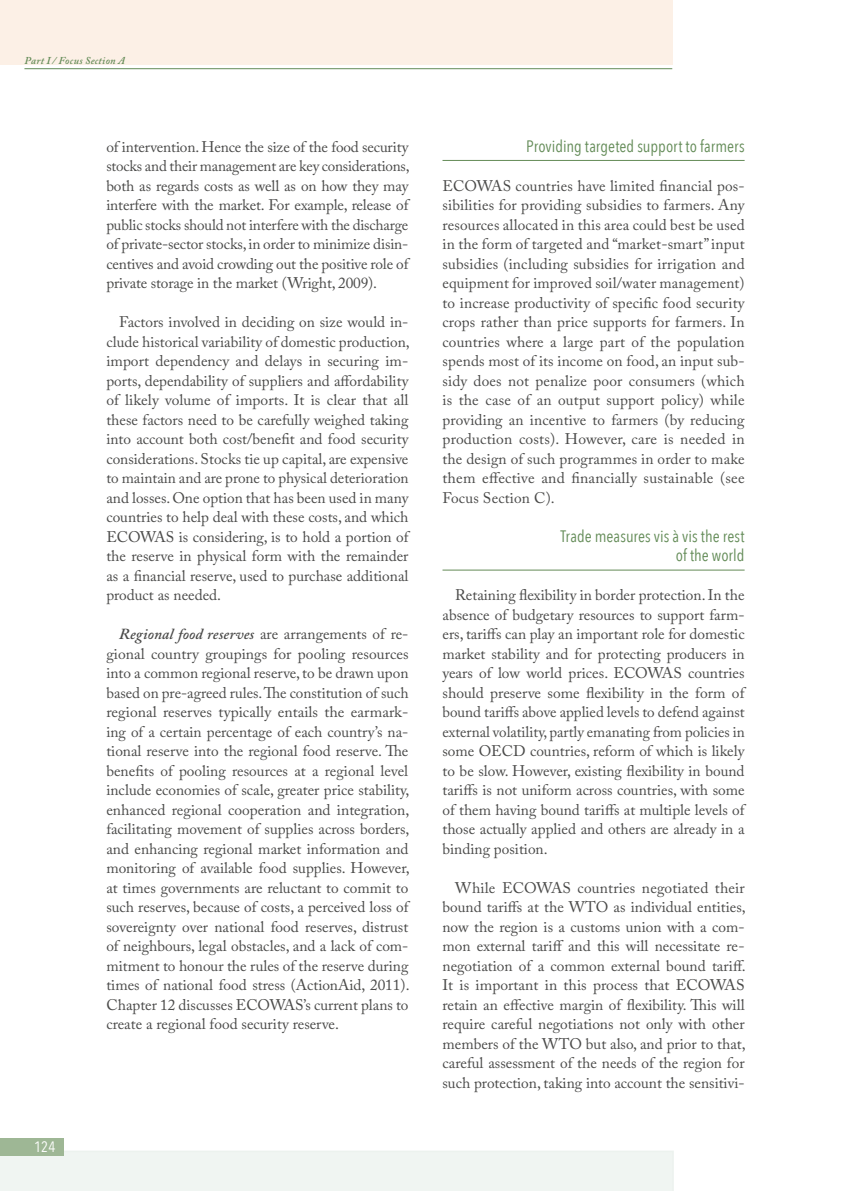
<style>
.page{position:relative;width:851px;height:1191px;background:#fff}
.page>*{position:absolute;margin:0;border:0;box-sizing:border-box;transform-origin:0 0}
.t1{font:16.5px/19.5px "Avenir Next Condensed";color:#638b57;text-align:right}
.t2{font:15.3px/19.5px "Adobe Caslon Pro";color:#4a4a49;text-align:justify}
.t3{font:15px "Avenir Next Condensed";color:#fff}
.t4{font:italic 600 10.5px "Adobe Caslon Pro";letter-spacing:.03em;color:#638b57}
.s1{font-weight:600;font-style:italic}
</style>
<div class="page">
<div style="left:0;top:1150px;width:673px;height:41px;background:#f0f5f2"></div>
<div style="left:0;top:1138px;width:63px;height:17px;background:#9eb795"></div>
<div style="left:0;top:0;width:672px;height:64px;background:#fcf0e6"></div>
<hr style="left:24px;top:68px;width:648px;height:1px;background:#638b57">
<hr style="left:442px;top:160px;width:302px;height:1px;background:#638b57">
<hr style="left:442px;top:570px;width:302px;height:1px;background:#638b57">
<p class="t4" style="left:24px;top:54px;width:102px">Part I / Focus Section A</p>
<p class="t3" style="left:34px;top:1137px;width:23px">124</p>
<p class="t2" style="left:106px;top:136px;width:305px">of intervention. Hence the size of the food security stocks and their management are key considerations, both as regards costs as well as on how they may interfere with the market. For example, release of public stocks should not interfere with the discharge of private-sector stocks, in order to minimize disin&shy;centives and avoid crowding out the positive role of private storage in the market (Wright, 2009).</p>
<p class="t2" style="left:106px;top:312px;width:305px;text-indent:13px">Factors involved in deciding on size would in&shy;clude historical variability of domestic production, import dependency and delays in securing im&shy;ports, dependability of suppliers and affordability of likely volume of imports. It is clear that all these factors need to be carefully weighed taking into account both cost/benefit and food security considerations. Stocks tie up capital, are expensive to maintain and are prone to physical deterioration and losses. One option that has been used in many countries to help deal with these costs, and which ECOWAS is considering, is to hold a portion of the reserve in physical form with the remainder as a financial reserve, used to purchase additional product as needed.</p>
<p class="t2" style="left:106px;top:624px;width:304px;text-indent:13px"><span class="s1">Regional food reserves</span> are arrangements of re&shy;gional country groupings for pooling resources into a common regional reserve, to be drawn upon based on pre-agreed rules. The constitution of such regional reserves typically entails the earmark&shy;ing of a certain percentage of each country’s na&shy;tional reserve into the regional food reserve. The benefits of pooling resources at a regional level include economies of scale, greater price stability, enhanced regional cooperation and integration, facilitating movement of supplies across borders, and enhancing regional market information and monitoring of available food supplies. However, at times governments are reluctant to commit to such reserves, because of costs, a perceived loss of sovereignty over national food reserves, distrust of neighbours, legal obstacles, and a lack of com&shy;mitment to honour the rules of the reserve during times of national food stress (ActionAid, 2011).<br>Chapter 12 discusses ECOWAS’s current plans to create a regional food security reserve.</p>
<p class="t1" style="left:526px;top:136px;width:220px">Providing targeted support to farmers</p>
<p class="t2" style="left:442px;top:175px;width:304px">ECOWAS countries have limited financial pos&shy;sibilities for providing subsidies to farmers. Any resources allocated in this area could best be used in the form of targeted and “market-smart” input subsidies (including subsidies for irrigation and equipment for improved soil/water management) to increase productivity of specific food security crops rather than price supports for farmers. In countries where a large part of the population spends most of its income on food, an input sub&shy;sidy does not penalize poor consumers (which is the case of an output support policy) while providing an incentive to farmers (by reducing production costs). However, care is needed in the design of such programmes in order to make them effective and financially sustainable (see Focus Section C).</p>
<p class="t1" style="left:560px;top:526px;width:185px">Trade measures vis à vis the rest of the world</p>
<p class="t2" style="left:442px;top:585px;width:304px;text-indent:13px">Retaining flexibility in border protection. In the absence of budgetary resources to support farm&shy;ers, tariffs can play an important role for domestic market stability and for protecting producers in years of low world prices. ECOWAS countries should preserve some flexibility in the form of bound tariffs above applied levels to defend against external volatility, partly emanating from policies in some OECD countries, reform of which is likely to be slow. However, existing flexibility in bound tariffs is not uniform across countries, with some of them having bound tariffs at multiple levels of those actually applied and others are already in a binding position.</p>
<p class="t2" style="left:442px;top:877px;width:305px;text-indent:13px">While ECOWAS countries negotiated their bound tariffs at the WTO as individual entities, now the region is a customs union with a com&shy;mon external tariff and this will necessitate re&shy;negotiation of a common external bound tariff.<br>It is important in this process that ECOWAS retain an effective margin of flexibility. This will require careful negotiations not only with other members of the WTO but also, and prior to that, careful assessment of the needs of the region for such protection, taking into account the sensitivi-</p>
</div>
